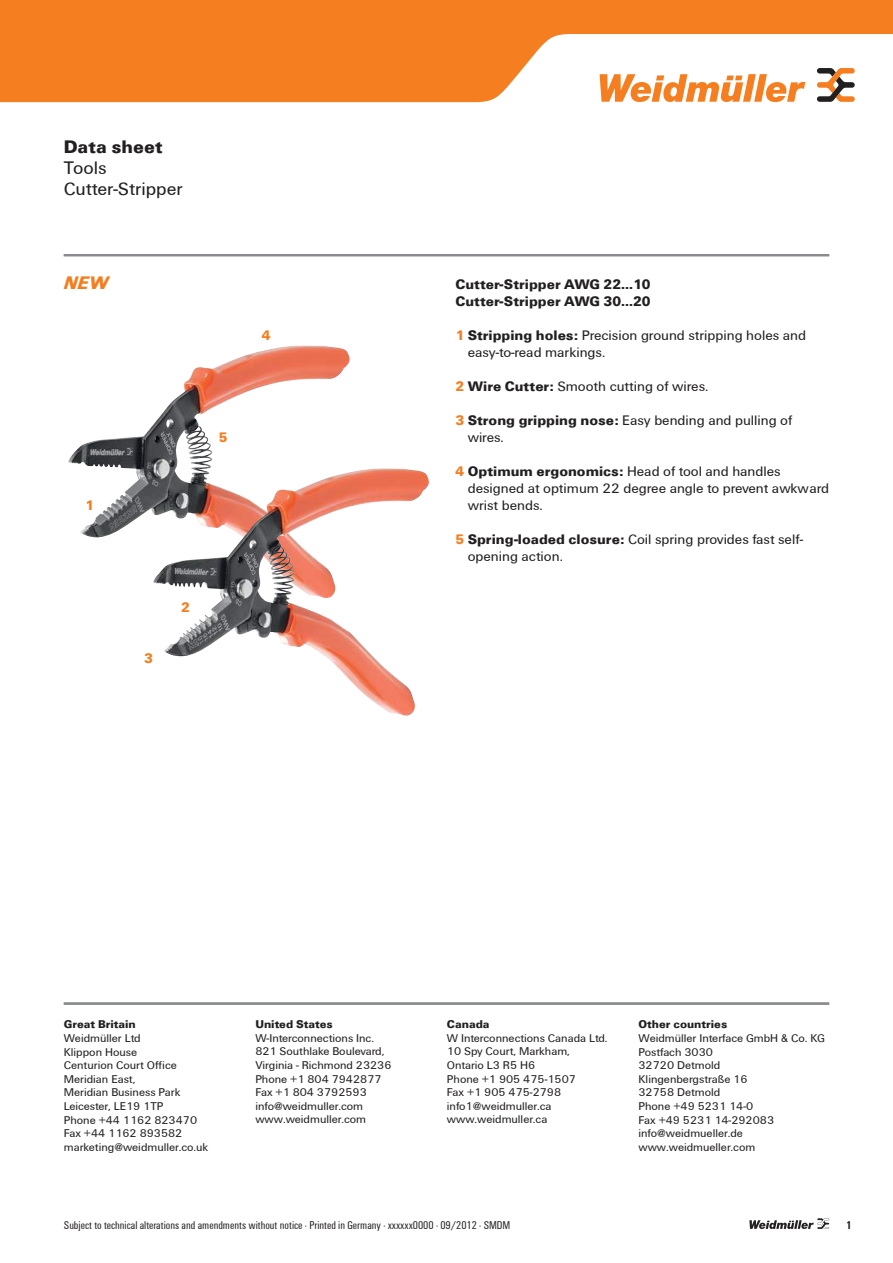
<style>
.page{position:relative;width:893px;height:1263px;background:#f57e20}
.page>*{position:absolute;margin:0;border:0;box-sizing:border-box;transform-origin:0 0}
.t1{font:18.75px/21.3px "Weidmueller";color:#221f1f}
.t2{font:700 18.75px "Weidmueller";color:#221f1f}
.t3{font:italic 700 18.75px "Weidmueller";color:#f47e1f}
.t4{font:14.25px/17px "Weidmueller";color:#221f1f}
.t5{font:700 14.25px/17px "Weidmueller";color:#221f1f}
.t6{font:700 14.25px "Weidmueller";color:#f47e1f}
.t7{font:11.7px/13.6px "Weidmueller";color:#221f1f}
.t8{font:11.7px "Weidmueller Condensed";color:#221f1f}
.t9{font:700 11.7px "Weidmueller";color:#221f1f}
.t10{font:700 11.7px "Weidmueller Condensed";color:#221f1f}
.s1{font-weight:700;color:#f47e1f}
.s2{font-weight:700}
</style>
<div class="page">
<div style="left:0;top:34px;width:893px;height:1229px;background:#fff"></div>
<svg style="left:600px;top:74px;width:205px;height:28px"></svg>
<svg style="left:817px;top:68px;width:38px;height:34px"></svg>
<hr style="left:64px;top:254px;width:765px;height:2px;background:#898b8e">
<hr style="left:64px;top:1002px;width:765px;height:3px;background:#898b8e">
<svg style="left:749px;top:1218px;width:80px;height:11px"></svg>
<img style="left:68px;top:345px;width:230px;height:186px">
<img style="left:153px;top:468px;width:226px;height:164px">
<h1 class="t2" style="left:64px;top:140px;width:100px">Data sheet</h1>
<h1 class="t1" style="left:64px;top:156px;width:121px">Tools<br>Cutter-Stripper</h1>
<h1 class="t3" style="left:64px;top:272px;width:46px">NEW</h1>
<p class="t6" style="left:262px;top:330px;width:10px">4</p>
<p class="t6" style="left:85px;top:501px;width:10px">1</p>
<p class="t6" style="left:219px;top:432px;width:10px">5</p>
<p class="t6" style="left:144px;top:654px;width:10px">3</p>
<p class="t6" style="left:181px;top:603px;width:10px">2</p>
<p class="t5" style="left:455px;top:277px;width:197px">Cutter-Stripper AWG 22…10<br>Cutter-Stripper AWG 30…20</p>
<p class="t4" style="left:468px;top:326px;width:340px;text-indent:-12px"><span class="s1">1</span> <span class="s2">Stripping holes:</span> Precision ground stripping holes and easy-to-read markings.</p>
<p class="t4" style="left:455px;top:377px;width:254px"><span class="s1">2</span> <span class="s2">Wire Cutter:</span> Smooth cutting of wires.</p>
<p class="t4" style="left:468px;top:411px;width:326px;text-indent:-12px"><span class="s1">3</span> <span class="s2">Strong gripping nose:</span> Easy bending and pulling of wires.</p>
<p class="t4" style="left:468px;top:464px;width:363px;text-indent:-12px"><span class="s1">4</span> <span class="s2">Optimum ergonomics:</span> Head of tool and handles designed at optimum 22 degree angle to prevent awkward wrist bends.</p>
<p class="t4" style="left:468px;top:530px;width:337px;text-indent:-12px"><span class="s1">5</span> <span class="s2">Spring-loaded closure:</span> Coil spring provides fast self&shy;opening action.</p>
<p class="t9" style="left:64px;top:1020px;width:74px">Great Britain</p>
<p class="t7" style="left:64px;top:1032px;width:146px">Weidmüller Ltd<br>Klippon House<br>Centurion Court Of昀椀ce<br>Meridian East,<br>Meridian Business Park<br>Leicester, LE19 1TP<br>Phone +44 1162 823470<br>Fax +44 1162 893582 marketing@weidmuller.co.uk</p>
<p class="t9" style="left:255px;top:1020px;width:79px">United States</p>
<p class="t7" style="left:255px;top:1031px;width:138px">W-Interconnections Inc.<br>821 Southlake Boulevard,<br>Virginia - Richmond 23236<br>Phone +1 804 7942877<br>Fax +1 804 3792593 info@weidmuller.com www.weidmuller.com</p>
<p class="t9" style="left:447px;top:1020px;width:44px">Canada</p>
<p class="t7" style="left:447px;top:1031px;width:162px">W Interconnections Canada Ltd.<br>10 Spy Court, Markham,<br>Ontario L3 R5 H6<br>Phone +1 905 475-1507<br>Fax +1 905 475-2798 info1@weidmuller.ca www.weidmuller.ca</p>
<p class="t9" style="left:638px;top:1020px;width:90px">Other countries</p>
<p class="t7" style="left:638px;top:1031px;width:188px">Weidmüller Interface GmbH &amp; Co. KG<br>Postfach 3030<br>32720 Detmold<br>Klingenbergstraße 16<br>32758 Detmold<br>Phone +49 5231 14-0<br>Fax +49 5231 14-292083 info@weidmueller.de www.weidmueller.com</p>
<p class="t8" style="left:64px;top:1221px;width:448px">Subject to technical alterations and amendments without notice · Printed in Germany · xxxxxx0000 · 09/2012 · SMDM</p>
<p class="t10" style="left:846px;top:1221px;width:7px">1</p>
</div>
